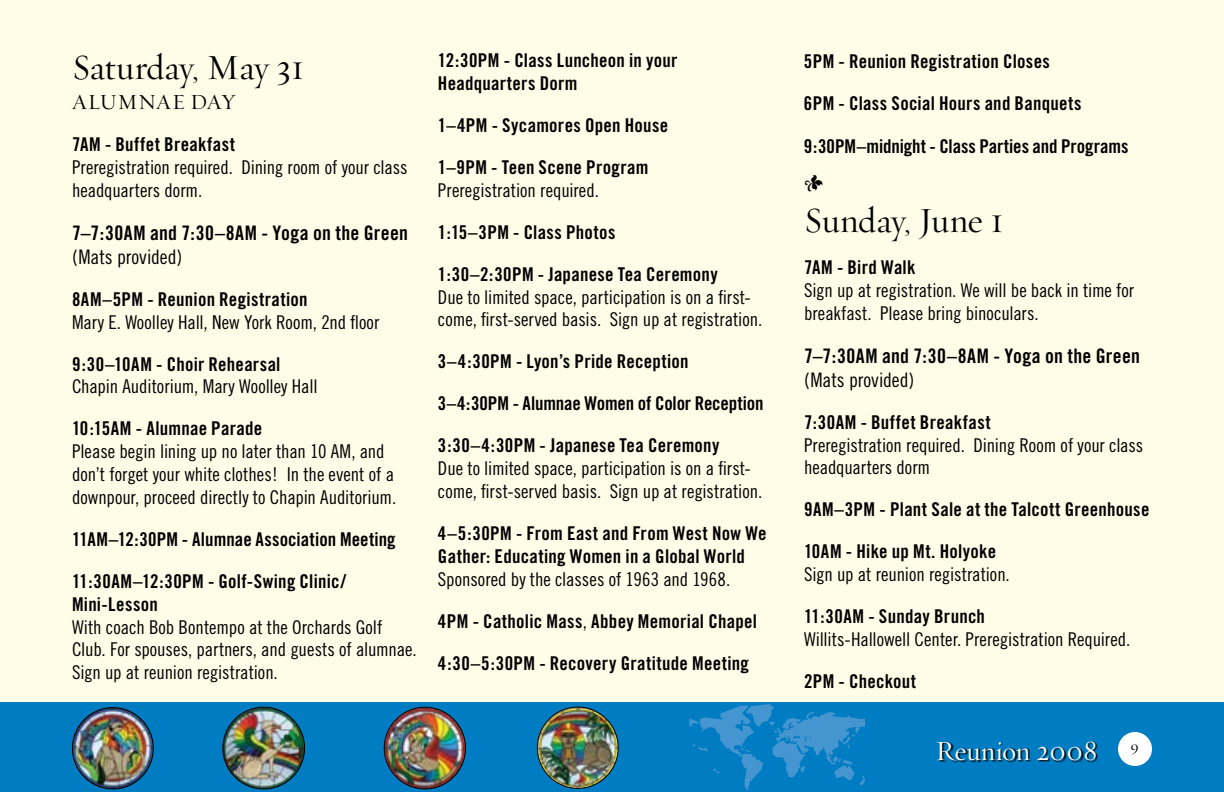
<style>
.page{position:relative;width:1224px;height:792px;background:#fffde8}
.page>*{position:absolute;margin:0;border:0;box-sizing:border-box;transform-origin:0 0}
.t1{font:36px "Requiem Display HTF Roman";letter-spacing:-.005em;color:#000}
.t2{font:28px "Requiem Display HTF Roman";letter-spacing:.01em;color:#fff}
.t3{font:24px "Requiem Display HTF Roman";color:#000}
.t4{font:22px "Requiem Display HTF Roman";letter-spacing:.005em;color:#000}
.t5{font:20px "Trade Gothic Bold Cond Twenty";letter-spacing:.015em;color:#000}
.t6{font:20px "Trade Gothic Cond Eighteen";letter-spacing:-.005em;color:#000}
.t7{font:19px/22.8px "Trade Gothic Cond Eighteen";letter-spacing:-.005em;color:#000}
.t8{font:19px/22.8px "Trade Gothic Bold Cond Twenty";letter-spacing:.015em;color:#000}
.t9{font:19px "Trade Gothic Bold Cond Twenty";letter-spacing:-.01em;color:#000}
.s1{font-family:"Trade Gothic Cond Eighteen"}
</style>
<div class="page">
<div style="left:0;top:702px;width:1224px;height:90px;background:#007dc2"></div>
<div style="left:1118px;top:732px;width:34px;height:34px;background:#fff;border-radius:50%"></div>
<div style="left:938px;top:742px;width:242px;height:50px;background:#000;opacity:.95"></div>
<img style="left:384px;top:707px;width:82px;height:82px;border-radius:41px">
<div style="left:384px;top:707px;width:82px;height:82px;border:1px solid #000;border-radius:50%"></div>
<img style="left:537px;top:707px;width:81px;height:81px;border-radius:41px">
<div style="left:537px;top:707px;width:82px;height:82px;border:1px solid #000;border-radius:50%"></div>
<img style="left:223px;top:707px;width:82px;height:82px;border-radius:41px">
<div style="left:222px;top:707px;width:83px;height:82px;border:1px solid #000;border-radius:50%"></div>
<img style="left:72px;top:708px;width:81px;height:81px;border-radius:41px">
<div style="left:72px;top:707px;width:82px;height:82px;border:1px solid #000;border-radius:50%"></div>
<svg style="left:689px;top:704px;width:176px;height:86px"></svg>
<h1 class="t1" style="left:72px;top:46px;width:234px">Saturday, May 31</h1>
<p class="t4" style="left:72px;top:89px;width:166px">ALUMNAE DAY</p>
<p class="t8" style="left:72px;top:133px;width:165px">7AM - Buffet Breakfast</p>
<p class="t7" style="left:72px;top:155px;width:337px">Preregistration required. Dining room of your class headquarters dorm.</p>
<p class="t5" style="left:72px;top:221px;width:337px">7–7:30AM and 7:30–8AM - Yoga on the Green</p>
<p class="t6" style="left:72px;top:245px;width:112px">(Mats provided)</p>
<p class="t8" style="left:72px;top:288px;width:237px">8AM–5PM - Reunion Registration</p>
<p class="t7" style="left:72px;top:310px;width:309px">Mary E. Woolley Hall, New York Room, 2nd floor</p>
<p class="t8" style="left:72px;top:352px;width:210px">9:30–10AM - Choir Rehearsal</p>
<p class="t7" style="left:72px;top:375px;width:247px">Chapin Auditorium, Mary Woolley Hall</p>
<p class="t8" style="left:72px;top:417px;width:192px">10:15AM - Alumnae Parade</p>
<p class="t7" style="left:72px;top:440px;width:326px">Please begin lining up no later than 10 AM, and don’t forget your white clothes! In the event of a downpour, proceed directly to Chapin Auditorium.</p>
<p class="t8" style="left:72px;top:528px;width:325px">11AM–12:30PM - Alumnae Association Meeting</p>
<p class="t8" style="left:72px;top:570px;width:276px">11:30AM–12:30PM - Golf-Swing Clinic/<br>Mini-Lesson</p>
<p class="t7" style="left:72px;top:615px;width:346px">With coach Bob Bontempo at the Orchards Golf<br>Club. For spouses, partners, and guests of alumnae.<br>Sign up at reunion registration.</p>
<p class="t8" style="left:438px;top:49px;width:241px">12:30PM - Class Luncheon in your<br>Headquarters Dorm</p>
<p class="t8" style="left:438px;top:114px;width:232px">1–4PM - Sycamores Open House</p>
<p class="t8" style="left:438px;top:156px;width:212px">1–9PM - Teen Scene Program</p>
<p class="t7" style="left:438px;top:178px;width:162px">Preregistration required.</p>
<p class="t8" style="left:438px;top:220px;width:179px">1:15–3PM - Class Photos</p>
<p class="t8" style="left:438px;top:262px;width:281px">1:30–2:30PM - Japanese Tea Ceremony</p>
<p class="t7" style="left:438px;top:285px;width:326px">Due to limited space, participation is on a first&shy;come, first-served basis. Sign up at registration.</p>
<p class="t8" style="left:438px;top:350px;width:252px">3–4:30PM - Lyon’s Pride Reception</p>
<p class="t9" style="left:438px;top:392px;width:327px">3–4:30PM - Alumnae Women of Color Reception</p>
<p class="t8" style="left:438px;top:434px;width:283px">3:30–4:30PM - Japanese Tea Ceremony</p>
<p class="t7" style="left:438px;top:457px;width:326px">Due to limited space, participation is on a first&shy;come, first-served basis. Sign up at registration.</p>
<p class="t8" style="left:438px;top:522px;width:330px">4–5:30PM - From East and From West Now We<br>Gather: Educating Women in a Global World</p>
<p class="t7" style="left:438px;top:567px;width:294px">Sponsored by the classes of 1963 and 1968.</p>
<p class="t8" style="left:438px;top:609px;width:320px">4PM - Catholic Mass<span class="s1">,</span> Abbey Memorial Chapel</p>
<p class="t8" style="left:438px;top:651px;width:312px">4:30–5:30PM - Recovery Gratitude Meeting</p>
<p class="t8" style="left:804px;top:49px;width:247px">5PM - Reunion Registration Closes</p>
<p class="t8" style="left:804px;top:91px;width:279px">6PM - Class Social Hours and Banquets</p>
<p class="t8" style="left:804px;top:135px;width:326px">9:30PM–midnight - Class Parties and Programs</p>
<p class="t3" style="left:804px;top:167px;width:21px">&gt;</p>
<h1 class="t1" style="left:804px;top:199px;width:201px">Sunday, June 1</h1>
<p class="t8" style="left:804px;top:256px;width:113px">7AM - Bird Walk</p>
<p class="t7" style="left:804px;top:278px;width:332px">Sign up at registration. We will be back in time for breakfast. Please bring binoculars.</p>
<p class="t5" style="left:804px;top:343px;width:337px">7–7:30AM and 7:30–8AM - Yoga on the Green</p>
<p class="t6" style="left:804px;top:368px;width:112px">(Mats provided)</p>
<p class="t8" style="left:804px;top:410px;width:188px">7:30AM - Buffet Breakfast</p>
<p class="t7" style="left:804px;top:433px;width:341px">Preregistration required. Dining Room of your class headquarters dorm</p>
<p class="t8" style="left:804px;top:498px;width:347px">9AM–3PM - Plant Sale at the Talcott Greenhouse</p>
<p class="t8" style="left:804px;top:540px;width:194px">10AM - Hike up Mt. Holyoke</p>
<p class="t7" style="left:804px;top:563px;width:207px">Sign up at reunion registration.</p>
<p class="t8" style="left:804px;top:605px;width:183px">11:30AM - Sunday Brunch</p>
<p class="t7" style="left:804px;top:628px;width:328px">Willits-Hallowell Center. Preregistration Required.</p>
<p class="t8" style="left:804px;top:670px;width:114px">2PM - Checkout</p>
<h2 class="t2" style="left:936px;top:734px;width:205px">Reunion 2008 <sup>9</sup></h2>
</div>
